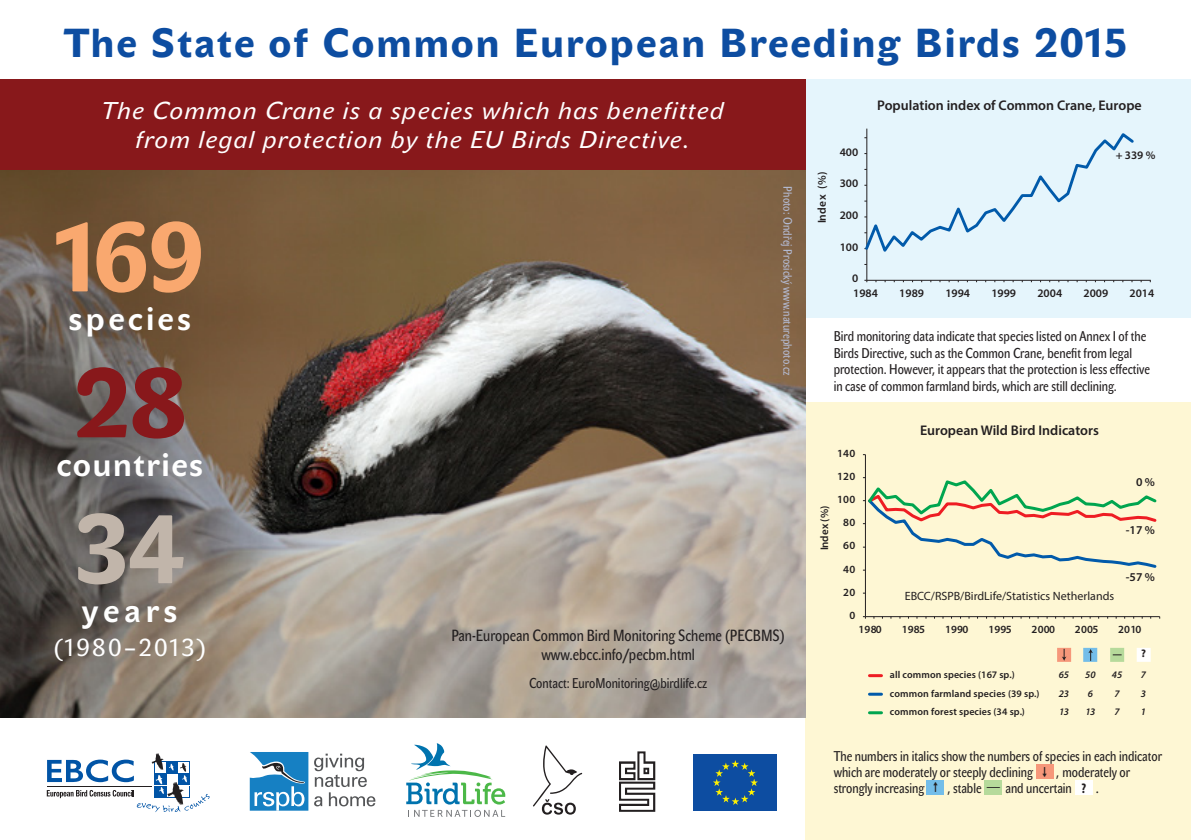
<style>
.page{position:relative;width:1191px;height:840px;background:#fff}
.page>*{position:absolute;margin:0;border:0;box-sizing:border-box;transform-origin:0 0}
.t1{font:96px "John Sans Heavy Pro";color:#f9a86f}
.t2{font:96px "John Sans Heavy Pro";color:#88181b}
.t3{font:96px "John Sans Heavy Pro";color:#c1b5aa}
.t4{font:40px "John Sans Heavy Pro";letter-spacing:.05em;color:#0d4da1}
.t5{font:700 32px "John Sans Text Pro";letter-spacing:.1em;color:#fff}
.t6{font:700 32px "John Sans Text Pro";letter-spacing:.05em;color:#fff}
.t7{font:italic 24px/28.8px "John Sans Text Pro";letter-spacing:.05em;color:#fff;text-align:center}
.t8{font:24px "John Sans Text Pro";letter-spacing:.1em;color:#fff}
.t9{font:16px/19.2px "John Sans Cond Text Pro";color:#231f20;text-align:center}
.t10{font:14px/16.8px "John Sans Cond Text Pro";color:#231f20}
.t11{font:600 14px "Myriad Pro";color:#231f20}
.t12{font:12px "Myriad Pro";color:#231f20}
.t13{font:12px "John Sans Cond Text Pro";letter-spacing:.01em;color:#b4bbd3}
.t14{font:600 12px "Myriad Pro";color:#231f20}
.t15{font:600 11.6px "Myriad Pro";color:#231f20}
.t16{font:600 11px "Myriad Pro";letter-spacing:.015em;color:#231f20}
.t17{font:700 11px "Myriad Pro";color:#231f20}
.t18{font:600 10px/18.6px "Myriad Pro";letter-spacing:.01em;color:#231f20}
.t19{font:italic 600 10px "Myriad Pro";color:#231f20}
.s1{font-family:"Myriad Pro"}
.s2{font-family:"Myriad Pro";font-weight:700;font-stretch:condensed}
</style>
<div class="page">
<div style="left:805px;top:403px;width:386px;height:436px;background:#fef7d4"></div>
<div style="left:805px;top:79px;width:386px;height:238px;background:#e5f5fc"></div>
<img style="left:0;top:170px;width:805px;height:547px">
<div style="left:0;top:79px;width:805px;height:91px;background:#88181b"></div>
<svg style="left:619px;top:751px;width:36px;height:60px"></svg>
<svg style="left:250px;top:752px;width:58px;height:58px"></svg>
<svg style="left:314px;top:753px;width:61px;height:53px"></svg>
<svg style="left:47px;top:753px;width:163px;height:58px"></svg>
<svg style="left:533px;top:745px;width:49px;height:69px"></svg>
<svg style="left:406px;top:743px;width:99px;height:73px"></svg>
<hr style="left:866px;top:128px;width:1px;height:152px;background:#231f20">
<hr style="left:867px;top:280px;width:283px;height:1px;background:#231f20">
<svg style="left:864px;top:130px;width:270px;height:126px"></svg>
<hr style="left:865px;top:454px;width:1px;height:162px;background:#231f20">
<hr style="left:865px;top:615px;width:294px;height:1px;background:#231f20">
<svg style="left:863px;top:477px;width:294px;height:93px"></svg>
<svg style="left:869px;top:674px;width:12px;height:2px"></svg>
<svg style="left:869px;top:692px;width:12px;height:3px"></svg>
<svg style="left:869px;top:711px;width:12px;height:2px"></svg>
<div style="left:1084px;top:648px;width:12px;height:12px;background:#73bde9"></div>
<div style="left:1083px;top:647px;width:14px;height:14px;border:2px solid #73bde9"></div>
<svg style="left:1111px;top:648px;width:12px;height:12px"></svg>
<div style="left:1110px;top:647px;width:14px;height:14px;border:2px solid #b6da9b"></div>
<div style="left:1137px;top:648px;width:12px;height:12px;background:#fff"></div>
<div style="left:1136px;top:647px;width:14px;height:14px;border:2px solid #fff"></div>
<div style="left:1058px;top:648px;width:12px;height:12px;background:#f6977a"></div>
<div style="left:1057px;top:647px;width:14px;height:14px;border:2px solid #f6977a"></div>
<svg style="left:1061px;top:648px;width:5px;height:12px"></svg>
<svg style="left:1088px;top:648px;width:5px;height:12px"></svg>
<div style="left:693px;top:754px;width:84px;height:56px;background:#0d4da1"></div>
<svg style="left:713px;top:760px;width:45px;height:44px"></svg>
<div style="left:1036px;top:764px;width:17px;height:14px;background:#f6977a"></div>
<div style="left:927px;top:780px;width:17px;height:14px;background:#73bde9"></div>
<div style="left:984px;top:780px;width:18px;height:14px;background:#b6da9b"></div>
<div style="left:1075px;top:780px;width:17px;height:14px;background:#fff"></div>
<h2 class="t4" style="left:64px;top:18px;width:1064px">The State of Common European Breeding Birds 2015</h2>
<h3 class="t7" style="left:101px;top:97px;width:624px">The Common Crane is a species which has benefitted from legal protection by the EU Birds Directive.</h3>
<p class="t13" style="left:794px;top:186px;width:191px;rotate:90deg">Photo: Ondřej Prosický www.naturephoto.cz</p>
<h1 class="t1" style="left:56px;top:200px;width:149px">169</h1>
<h3 class="t5" style="left:69px;top:299px;width:124px">species</h3>
<h1 class="t2" style="left:73px;top:345px;width:115px">28</h1>
<h3 class="t6" style="left:56px;top:445px;width:148px">countries</h3>
<h1 class="t3" style="left:75px;top:491px;width:111px">34</h1>
<h3 class="t5" style="left:82px;top:591px;width:97px">years</h3>
<h3 class="t8" style="left:53px;top:633px;width:156px">(1980–2013)</h3>
<p class="t9" style="left:451px;top:625px;width:335px">Pan-European Common Bird Monitoring Scheme (PECBMS) www.ebcc.info/pecbm.html</p>
<p class="t10" style="left:529px;top:675px;width:180px">Contact: EuroMonitoring@birdlife.cz</p>
<p class="t11" style="left:877px;top:97px;width:266px">Population index of Common Crane, Europe</p>
<p class="t15" style="left:814px;top:223px;width:53px;rotate:-90deg">Index (%)</p>
<p class="t15" style="left:839px;top:144px;width:20px">400</p>
<p class="t15" style="left:839px;top:176px;width:20px">300</p>
<p class="t15" style="left:839px;top:208px;width:20px">200</p>
<p class="t15" style="left:839px;top:239px;width:20px">100</p>
<p class="t15" style="left:852px;top:271px;width:8px">0</p>
<p class="t15" style="left:1115px;top:147px;width:41px">+ 339 %</p>
<p class="t15" style="left:853px;top:286px;width:26px">1984</p>
<p class="t15" style="left:899px;top:286px;width:26px">1989</p>
<p class="t15" style="left:945px;top:286px;width:26px">1994</p>
<p class="t15" style="left:991px;top:286px;width:26px">1999</p>
<p class="t15" style="left:1037px;top:286px;width:26px">2004</p>
<p class="t15" style="left:1083px;top:286px;width:26px">2009</p>
<p class="t15" style="left:1129px;top:286px;width:26px">2014</p>
<p class="t10" style="left:833px;top:327px;width:318px">Bird monitoring data indicate that species listed on Annex I of the Birds Directive, such as the Common Crane, benefit from legal protection. However, it appears that the protection is less effective in case of common farmland birds, which are still declining.</p>
<p class="t16" style="left:817px;top:550px;width:46px;rotate:-90deg">Index (%)</p>
<p class="t16" style="left:837px;top:446px;width:20px">140</p>
<p class="t16" style="left:837px;top:469px;width:20px">120</p>
<p class="t16" style="left:837px;top:492px;width:20px">100</p>
<p class="t16" style="left:843px;top:515px;width:13px">80</p>
<p class="t16" style="left:843px;top:538px;width:13px">60</p>
<p class="t16" style="left:843px;top:561px;width:13px">40</p>
<p class="t16" style="left:843px;top:584px;width:13px">20</p>
<p class="t16" style="left:849px;top:607px;width:7px">0</p>
<p class="t11" style="left:920px;top:421px;width:180px">European Wild Bird Indicators</p>
<p class="t12" style="left:904px;top:588px;width:211px">EBCC/RSPB/BirdLife/Statistics Netherlands</p>
<p class="t14" style="left:1136px;top:474px;width:21px">0 %</p>
<p class="t14" style="left:1125px;top:522px;width:31px">-17 %</p>
<p class="t14" style="left:1125px;top:569px;width:31px">-57 %</p>
<p class="t16" style="left:858px;top:621px;width:25px">1980</p>
<p class="t16" style="left:901px;top:621px;width:25px">1985</p>
<p class="t16" style="left:945px;top:621px;width:25px">1990</p>
<p class="t16" style="left:988px;top:621px;width:25px">1995</p>
<p class="t16" style="left:1031px;top:621px;width:25px">2000</p>
<p class="t16" style="left:1075px;top:621px;width:25px">2005</p>
<p class="t16" style="left:1118px;top:621px;width:25px">2010</p>
<p class="t17" style="left:1141px;top:646px;width:6px">?</p>
<p class="t18" style="left:890px;top:664px;width:151px">all common species (167 sp.) common farmland species (39 sp.) common forest species (34 sp.)</p>
<p class="t19" style="left:1058px;top:668px;width:12px">65</p>
<p class="t19" style="left:1085px;top:668px;width:12px">50</p>
<p class="t19" style="left:1111px;top:668px;width:12px">45</p>
<p class="t19" style="left:1141px;top:668px;width:7px">7</p>
<p class="t19" style="left:1058px;top:686px;width:12px">23</p>
<p class="t19" style="left:1088px;top:686px;width:7px">6</p>
<p class="t19" style="left:1114px;top:686px;width:7px">7</p>
<p class="t19" style="left:1141px;top:686px;width:7px">3</p>
<p class="t19" style="left:1059px;top:705px;width:11px">13</p>
<p class="t19" style="left:1085px;top:705px;width:11px">13</p>
<p class="t19" style="left:1114px;top:705px;width:7px">7</p>
<p class="t19" style="left:1141px;top:705px;width:7px">1</p>
<p class="t10" style="left:833px;top:747px;width:330px;line-height:16px">The numbers in italics show the numbers of species in each indicator which are moderately or steeply declining</p>
<p class="t10" style="left:1056px;top:763px;width:75px">, moderately or</p>
<p class="t10" style="left:833px;top:779px;width:92px">strongly increasing</p>
<p class="t10" style="left:947px;top:779px;width:153px">, stable <span class="s1">—</span> and uncertain <span class="s2">?</span> <span class="s1">.</span></p>
</div>
